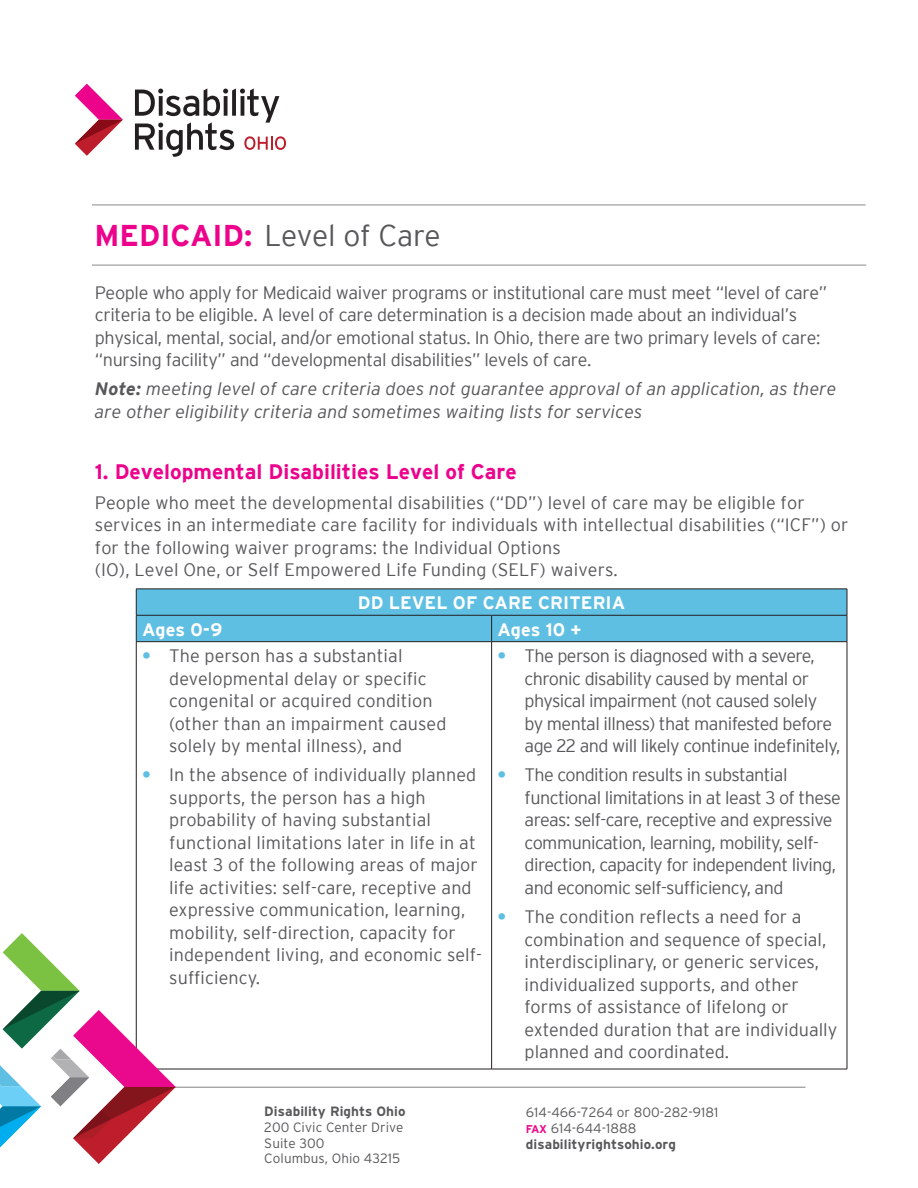
<style>
.page{position:relative;width:918px;height:1188px;background:#fff}
.page>*{position:absolute;margin:0;border:0;box-sizing:border-box;transform-origin:0 0}
.t1{font:300 30px "Interstate";letter-spacing:-.015em;color:#57585a}
.t2{font:700 21px "Interstate";color:#ed028c}
.t3{font:300 18px/22.5px "Interstate";letter-spacing:-.005em;color:#57585a}
.t4{font:300 18px/22.5px "Interstate";letter-spacing:-.03em;color:#57585a}
.t5{font:italic 300 18px/22.5px "Interstate";letter-spacing:.005em;color:#57585a}
.t6{font:700 18px "Interstate";letter-spacing:.005em;color:#fff}
.t7{font:300 13.5px/15.8px "Interstate";letter-spacing:.005em;color:#57585a}
.t8{font:700 13.5px "Interstate";letter-spacing:.005em;color:#57585a}
.s1{font-weight:700;color:#ed028c}
.s2{font-weight:700}
.s3{font-weight:700;color:#5fbfe2}
.s4{font-weight:700;font-size:11.25px;color:#ea098c}
</style>
<div class="page">
<div style="left:136px;top:589px;width:712px;height:53px;background:#5fbfe2"></div>
<hr style="left:136px;top:641px;width:356px;height:1px;background:#231f20">
<hr style="left:136px;top:642px;width:1px;height:427px;background:#231f20">
<hr style="left:492px;top:641px;width:355px;height:1px;background:#231f20">
<hr style="left:491px;top:642px;width:1px;height:427px;background:#231f20">
<hr style="left:847px;top:642px;width:1px;height:427px;background:#231f20">
<hr style="left:136px;top:1069px;width:356px;height:1px;background:#231f20">
<hr style="left:492px;top:1069px;width:355px;height:1px;background:#231f20">
<hr style="left:92px;top:265px;width:774px;height:1px;background:#808083">
<hr style="left:92px;top:205px;width:774px;height:1px;background:#808083">
<hr style="left:149px;top:1087px;width:656px;height:1px;background:#808083">
<svg style="left:0;top:933px;width:176px;height:231px"></svg>
<svg style="left:135px;top:88px;width:151px;height:69px"></svg>
<svg style="left:75px;top:84px;width:48px;height:72px"></svg>
<h1 class="t1" style="left:95px;top:219px;width:348px"><span class="s1">MEDICAID:</span> Level of Care</h1>
<p class="t3" style="left:95px;top:281px;width:734px">People who apply for Medicaid waiver programs or institutional care must meet “level of care” criteria to be eligible. A level of care determination is a decision made about an individual’s physical, mental, social, and/or emotional status. In Ohio, there are two primary levels of care: “nursing facility” and “developmental disabilities” levels of care.</p>
<p class="t5" style="left:95px;top:378px;width:743px"><span class="s2">Note:</span> meeting level of care criteria does not guarantee approval of an application, as there are other eligibility criteria and sometimes waiting lists for services</p>
<p class="t2" style="left:95px;top:460px;width:424px">1. Developmental Disabilities Level of Care</p>
<p class="t3" style="left:95px;top:491px;width:755px">People who meet the developmental disabilities (“DD”) level of care may be eligible for services in an intermediate care facility for individuals with intellectual disabilities (“ICF”) or for the following waiver programs: the Individual Options<br>(IO), Level One, or Self Empowered Life Funding (SELF) waivers.</p>
<p class="t6" style="left:358px;top:593px;width:269px">DD LEVEL OF CARE CRITERIA</p>
<p class="t6" style="left:142px;top:619px;width:82px">Ages 0-9</p>
<p class="t6" style="left:498px;top:619px;width:86px">Ages 10 +</p>
<p class="t3" style="left:169px;top:644px;width:279px;text-indent:-27px"><span class="s3">•</span> The person has a substantial developmental delay or specific congenital or acquired condition (other than an impairment caused solely by mental illness), and</p>
<p class="t3" style="left:169px;top:764px;width:314px;text-indent:-27px"><span class="s3">•</span> In the absence of individually planned supports, the person has a high probability of having substantial functional limitations later in life in at least 3 of the following areas of major life activities: self-care, receptive and expressive communication, learning, mobility, self-direction, capacity for independent living, and economic self&shy;sufficiency.</p>
<p class="t4" style="left:525px;top:644px;width:317px;text-indent:-27px"><span class="s3">•</span> The person is diagnosed with a severe, chronic disability caused by mental or physical impairment (not caused solely by mental illness) that manifested before age 22 and will likely continue indefinitely,</p>
<p class="t4" style="left:525px;top:764px;width:318px;text-indent:-27px"><span class="s3">•</span> The condition results in substantial functional limitations in at least 3 of these areas: self-care, receptive and expressive communication, learning, mobility, self&shy;direction, capacity for independent living, and economic self-sufficiency, and</p>
<p class="t3" style="left:525px;top:905px;width:314px;text-indent:-27px"><span class="s3">•</span> The condition reflects a need for a combination and sequence of special, interdisciplinary, or generic services, individualized supports, and other forms of assistance of lifelong or extended duration that are individually planned and coordinated.</p>
<p class="t8" style="left:264px;top:1104px;width:143px">Disability Rights Ohio</p>
<p class="t7" style="left:264px;top:1119px;width:141px">200 Civic Center Drive<br>Suite 300<br>Columbus, Ohio 43215</p>
<p class="t7" style="left:526px;top:1104px;width:194px;line-height:16.4px">614-466-7264 or 800-282-9181<br><span class="s4">FAX</span> 614-644-1888 <span class="s2">disabilityrightsohio.org</span></p>
</div>
